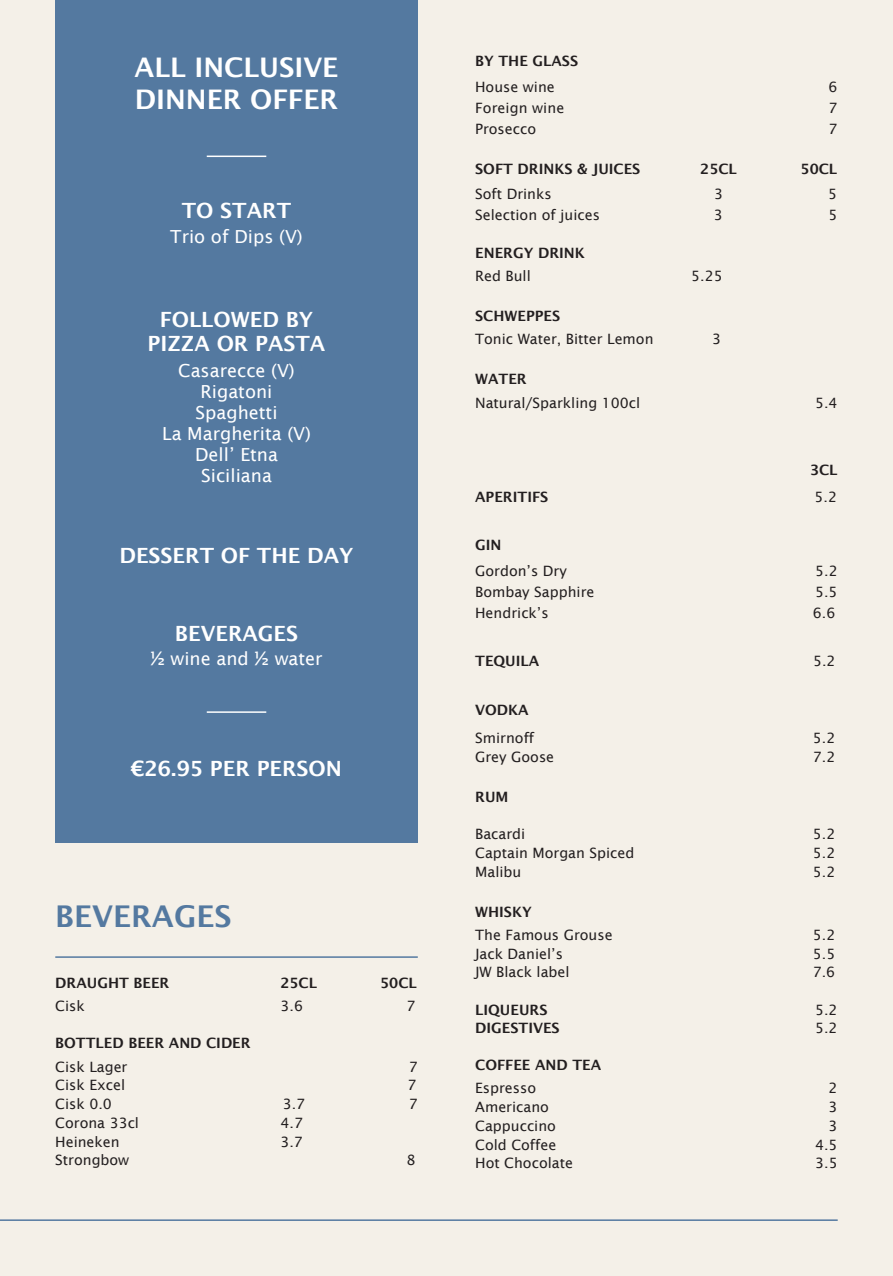
<style>
.page{position:relative;width:893px;height:1276px;background:#f4f0e8}
.page>*{position:absolute;margin:0;border:0;box-sizing:border-box;transform-origin:0 0}
.t1{font:600 30px "Lucida Sans";color:#5479a0}
.t2{font:600 27px/32.4px "Lucida Sans";color:#fff}
.t3{font:600 21px/24px "Lucida Sans";color:#fff;text-align:center}
.t4{font:18px/21px "Lucida Sans";color:#fff;text-align:center}
.t5{font:14.25px "Lucida Sans";color:#231f20}
.t6{font:600 14.25px "Lucida Sans";color:#231f20}
</style>
<div class="page">
<div style="left:55px;top:0;width:363px;height:842px;background:#5479a0"></div>
<hr style="left:0;top:1219px;width:838px;height:2px;background:#5479a0">
<hr style="left:55px;top:956px;width:363px;height:2px;background:#5479a0">
<hr style="left:207px;top:156px;width:59px;height:1px;background:#fff">
<hr style="left:207px;top:711px;width:59px;height:2px;background:#fff">
<h2 class="t2" style="left:135px;top:51px;width:205px">ALL INCLUSIVE<br>DINNER OFFER</h2>
<h3 class="t3" style="left:182px;top:198px;width:111px">TO START</h3>
<p class="t4" style="left:170px;top:226px;width:134px">Trio of Dips (V)</p>
<h3 class="t3" style="left:148px;top:308px;width:179px">FOLLOWED BY<br>PIZZA OR PASTA</h3>
<p class="t4" style="left:162px;top:360px;width:150px">Casarecce (V)<br>Rigatoni<br>Spaghetti<br>La Margherita (V)<br>Dell’ Etna<br>Siciliana</p>
<h3 class="t3" style="left:119px;top:543px;width:236px">DESSERT OF THE DAY</h3>
<h3 class="t3" style="left:175px;top:622px;width:125px">BEVERAGES</h3>
<p class="t4" style="left:150px;top:648px;width:174px">½ wine and ½ water</p>
<h3 class="t3" style="left:131px;top:756px;width:213px">€26.95 PER PERSON</h3>
<h1 class="t1" style="left:55px;top:899px;width:178px">BEVERAGES</h1>
<p class="t6" style="left:55px;top:975px;width:116px">DRAUGHT BEER</p>
<p class="t6" style="left:280px;top:975px;width:38px">25CL</p>
<p class="t6" style="left:380px;top:975px;width:38px">50CL</p>
<p class="t5" style="left:55px;top:998px;width:31px">Cisk</p>
<p class="t5" style="left:281px;top:998px;width:24px">3.6</p>
<p class="t5" style="left:406px;top:998px;width:11px">7</p>
<p class="t6" style="left:55px;top:1035px;width:197px">BOTTLED BEER AND CIDER</p>
<p class="t5" style="left:55px;top:1058px;width:74px">Cisk Lager</p>
<p class="t5" style="left:409px;top:1058px;width:11px">7</p>
<p class="t5" style="left:55px;top:1077px;width:71px">Cisk Excel</p>
<p class="t5" style="left:407px;top:1077px;width:11px">7</p>
<p class="t5" style="left:55px;top:1096px;width:58px">Cisk 0.0</p>
<p class="t5" style="left:283px;top:1096px;width:24px">3.7</p>
<p class="t5" style="left:409px;top:1096px;width:11px">7</p>
<p class="t5" style="left:55px;top:1114px;width:85px">Corona 33cl</p>
<p class="t5" style="left:280px;top:1114px;width:24px">4.7</p>
<p class="t5" style="left:55px;top:1133px;width:66px">Heineken</p>
<p class="t5" style="left:280px;top:1133px;width:24px">3.7</p>
<p class="t5" style="left:55px;top:1152px;width:76px">Strongbow</p>
<p class="t5" style="left:406px;top:1152px;width:11px">8</p>
<p class="t6" style="left:475px;top:53px;width:105px">BY THE GLASS</p>
<p class="t5" style="left:475px;top:79px;width:81px">House wine</p>
<p class="t5" style="left:829px;top:79px;width:11px">6</p>
<p class="t5" style="left:475px;top:100px;width:91px">Foreign wine</p>
<p class="t5" style="left:828px;top:100px;width:11px">7</p>
<p class="t5" style="left:475px;top:121px;width:63px">Prosecco</p>
<p class="t5" style="left:828px;top:121px;width:11px">7</p>
<p class="t6" style="left:475px;top:161px;width:167px">SOFT DRINKS &amp; JUICES</p>
<p class="t6" style="left:700px;top:161px;width:38px">25CL</p>
<p class="t6" style="left:801px;top:161px;width:38px">50CL</p>
<p class="t5" style="left:475px;top:186px;width:78px">Soft Drinks</p>
<p class="t5" style="left:714px;top:186px;width:11px">3</p>
<p class="t5" style="left:828px;top:186px;width:11px">5</p>
<p class="t5" style="left:475px;top:207px;width:126px">Selection of juices</p>
<p class="t5" style="left:714px;top:207px;width:11px">3</p>
<p class="t5" style="left:828px;top:207px;width:11px">5</p>
<p class="t6" style="left:475px;top:244px;width:111px">ENERGY DRINK</p>
<p class="t5" style="left:475px;top:268px;width:57px">Red Bull</p>
<p class="t5" style="left:691px;top:268px;width:33px">5.25</p>
<p class="t6" style="left:475px;top:308px;width:87px">SCHWEPPES</p>
<p class="t5" style="left:475px;top:331px;width:180px">Tonic Water, Bitter Lemon</p>
<p class="t5" style="left:712px;top:331px;width:11px">3</p>
<p class="t6" style="left:475px;top:371px;width:53px">WATER</p>
<p class="t5" style="left:475px;top:394px;width:166px">Natural/Sparkling 100cl</p>
<p class="t5" style="left:815px;top:394px;width:24px">5.4</p>
<p class="t6" style="left:810px;top:461px;width:29px">3CL</p>
<p class="t6" style="left:475px;top:488px;width:75px">APERITIFS</p>
<p class="t5" style="left:815px;top:488px;width:24px">5.2</p>
<p class="t6" style="left:475px;top:537px;width:28px">GIN</p>
<p class="t5" style="left:475px;top:562px;width:93px">Gordon’s Dry</p>
<p class="t5" style="left:815px;top:562px;width:24px">5.2</p>
<p class="t5" style="left:475px;top:583px;width:121px">Bombay Sapphire</p>
<p class="t5" style="left:815px;top:583px;width:24px">5.5</p>
<p class="t5" style="left:475px;top:604px;width:75px">Hendrick’s</p>
<p class="t5" style="left:813px;top:604px;width:24px">6.6</p>
<p class="t6" style="left:475px;top:653px;width:66px">TEQUILA</p>
<p class="t5" style="left:813px;top:653px;width:24px">5.2</p>
<p class="t6" style="left:475px;top:702px;width:55px">VODKA</p>
<p class="t5" style="left:475px;top:729px;width:61px">Smirnoff</p>
<p class="t5" style="left:813px;top:729px;width:24px">5.2</p>
<p class="t5" style="left:475px;top:748px;width:81px">Grey Goose</p>
<p class="t5" style="left:813px;top:748px;width:24px">7.2</p>
<p class="t6" style="left:475px;top:788px;width:35px">RUM</p>
<p class="t5" style="left:475px;top:826px;width:52px">Bacardi</p>
<p class="t5" style="left:813px;top:826px;width:24px">5.2</p>
<p class="t5" style="left:475px;top:844px;width:161px">Captain Morgan Spiced</p>
<p class="t5" style="left:813px;top:844px;width:24px">5.2</p>
<p class="t5" style="left:475px;top:863px;width:48px">Malibu</p>
<p class="t5" style="left:813px;top:863px;width:24px">5.2</p>
<p class="t6" style="left:475px;top:903px;width:58px">WHISKY</p>
<p class="t5" style="left:475px;top:926px;width:139px">The Famous Grouse</p>
<p class="t5" style="left:813px;top:926px;width:24px">5.2</p>
<p class="t5" style="left:475px;top:945px;width:89px">Jack Daniel’s</p>
<p class="t5" style="left:813px;top:945px;width:24px">5.5</p>
<p class="t5" style="left:475px;top:964px;width:96px">JW Black label</p>
<p class="t5" style="left:813px;top:964px;width:24px">7.6</p>
<p class="t6" style="left:475px;top:1001px;width:74px">LIQUEURS</p>
<p class="t5" style="left:815px;top:1001px;width:24px">5.2</p>
<p class="t6" style="left:475px;top:1020px;width:86px">DIGESTIVES</p>
<p class="t5" style="left:815px;top:1020px;width:24px">5.2</p>
<p class="t6" style="left:475px;top:1057px;width:128px">COFFEE AND TEA</p>
<p class="t5" style="left:475px;top:1080px;width:63px">Espresso</p>
<p class="t5" style="left:829px;top:1080px;width:11px">2</p>
<p class="t5" style="left:475px;top:1099px;width:75px">Americano</p>
<p class="t5" style="left:828px;top:1099px;width:11px">3</p>
<p class="t5" style="left:475px;top:1117px;width:82px">Cappuccino</p>
<p class="t5" style="left:829px;top:1117px;width:11px">3</p>
<p class="t5" style="left:475px;top:1136px;width:83px">Cold Coffee</p>
<p class="t5" style="left:815px;top:1136px;width:24px">4.5</p>
<p class="t5" style="left:475px;top:1155px;width:99px">Hot Chocolate</p>
<p class="t5" style="left:815px;top:1155px;width:24px">3.5</p>
</div>
